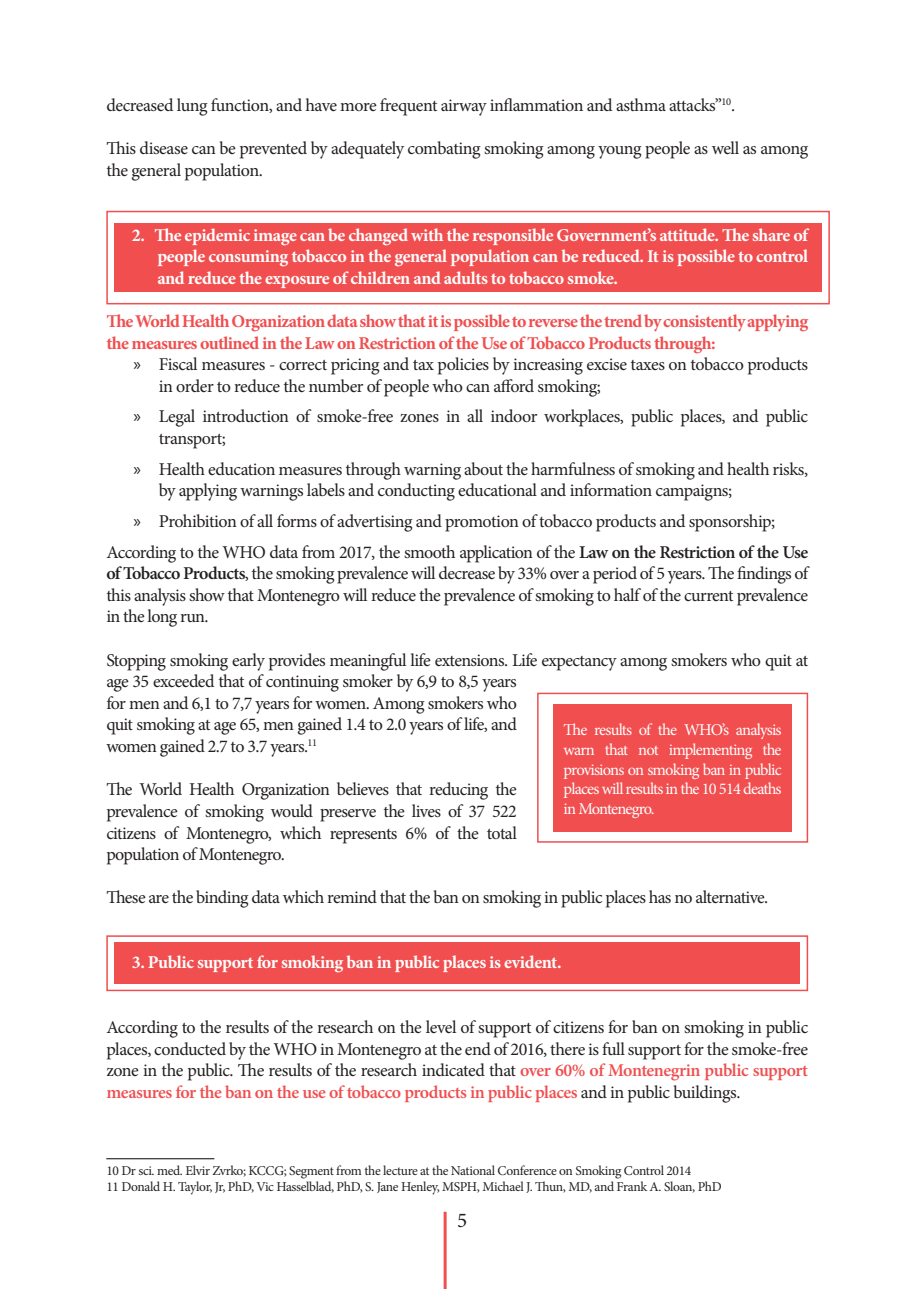
<style>
.page{position:relative;width:906px;height:1289px;background:#fff}
.page>*{position:absolute;margin:0;border:0;box-sizing:border-box;transform-origin:0 0}
.t1{font:21px "Minion Pro";color:#231f20}
.t2{font:18px/21.6px "Minion Pro";letter-spacing:-.035em;color:#231f20}
.t3{font:700 18px/21.6px "Minion Pro";letter-spacing:-.025em;color:#fff;text-align:justify}
.t4{font:700 18px/21.6px "Minion Pro";letter-spacing:-.035em;color:#f04e4f}
.t5{font:16.5px/19.8px "Minion Pro";letter-spacing:-.05em;color:#fff;text-align:justify}
.t6{font:13.5px "Minion Pro";letter-spacing:-.03em;color:#231f20}
.s1{font-family:"Myriad Pro"}
.s2{font-weight:600}
.s3{font-weight:600;color:#f04e4f}
</style>
<div class="page">
<hr style="left:443px;top:1211px;width:3px;height:77px;background:#f04e4f">
<div style="left:114px;top:942px;width:686px;height:41px;background:#f14e4f"></div>
<div style="left:106px;top:935px;width:702px;height:56px;border:2px solid #f04e4f"></div>
<div style="left:115px;top:223px;width:707px;height:68px;background:#f14e4f"></div>
<div style="left:106px;top:211px;width:724px;height:93px;border:2px solid #f04e4f"></div>
<hr style="left:106px;top:1158px;width:108px;height:1px;background:#231f20">
<div style="left:553px;top:704px;width:238px;height:127px;background:#f14e4f"></div>
<div style="left:537px;top:692px;width:271px;height:150px;border:2px solid #f04e4f"></div>
<p class="t2" style="left:106px;top:94px;width:630px">decreased lung function, and have more frequent airway inflammation and asthma attacks”<sup>10</sup>.</p>
<p class="t2" style="left:106px;top:138px;width:703px">This disease can be prevented by adequately combating smoking among young people as well as among the general population.</p>
<p class="t3" style="left:157px;top:224px;width:652px;text-indent:-26px">2. The epidemic image can be changed with the responsible Government’s attitude. The share of people consuming tobacco in the general population can be reduced. It is possible to control and reduce the exposure of children and adults to tobacco smoke.</p>
<p class="t4" style="left:106px;top:310px;width:703px">The World Health Organization data show that it is possible to reverse the trend by consistently applying the measures outlined in the Law on Restriction of the Use of Tobacco Products through:</p>
<p class="t2" style="left:159px;top:354px;width:650px;text-indent:-26px"><span class="s1">»</span> Fiscal measures - correct pricing and tax policies by increasing excise taxes on tobacco products in order to reduce the number of people who can afford smoking;</p>
<p class="t2" style="left:159px;top:406px;width:651px;text-indent:-26px"><span class="s1">»</span> Legal introduction of smoke-free zones in all indoor workplaces, public places, and public transport;</p>
<p class="t2" style="left:159px;top:458px;width:651px;text-indent:-26px"><span class="s1">»</span> Health education measures through warning about the harmfulness of smoking and health risks, by applying warnings labels and conducting educational and information campaigns;</p>
<p class="t2" style="left:133px;top:510px;width:643px"><span class="s1">»</span> Prohibition of all forms of advertising and promotion of tobacco products and sponsorship;</p>
<p class="t2" style="left:106px;top:541px;width:703px;text-align:justify">According to the WHO data from 2017, the smooth application of the <span class="s2">Law on the Restriction of the Use of Tobacco Products</span>, the smoking prevalence will decrease by 33% over a period of 5 years. The findings of this analysis show that Montenegro will reduce the prevalence of smoking to half of the current prevalence in the long run.</p>
<p class="t2" style="left:106px;top:649px;width:703px">Stopping smoking early provides meaningful life extensions. Life expectancy among smokers who quit at age 35 exceeded that of continuing smoker by 6,9 to 8,5 years<br>for men and 6,1 to 7,7 years for women. Among smokers who<br>quit smoking at age 65, men gained 1.4 to 2.0 years of life, and<br>women gained 2.7 to 3.7 years.<sup>11</sup></p>
<p class="t2" style="left:106px;top:778px;width:412px;text-align:justify">The World Health Organization believes that reducing the prevalence of smoking would preserve the lives of 37 522 citizens of Montenegro, which represents 6% of the total population of Montenegro.</p>
<p class="t2" style="left:106px;top:886px;width:663px">These are the binding data which remind that the ban on smoking in public places has no alternative.</p>
<p class="t5" style="left:563px;top:719px;width:219px">The results of the WHO’s analysis warn that not implementing the provisions on smoking ban in public places will results in the 10 514 deaths in Montenegro.</p>
<p class="t3" style="left:132px;top:951px;width:431px">3. Public support for smoking ban in public places is evident.</p>
<p class="t2" style="left:106px;top:1016px;width:703px;text-align:justify">According to the results of the research on the level of support of citizens for ban on smoking in public places, conducted by the WHO in Montenegro at the end of 2016, there is full support for the smoke-free zone in the public. The results of the research indicated that <span class="s3">over 60% of Montenegrin public support measures for the ban on the use of tobacco products in public places</span> and in public buildings.</p>
<p class="t6" style="left:106px;top:1161px;width:586px">10 Dr sci. med. Elvir Zvrko; KCCG; Segment from the lecture at the National Conference on Smoking Control 2014</p>
<p class="t6" style="left:106px;top:1177px;width:617px">11 Donald H. Taylor, Jr, PhD, Vic Hasselblad, PhD, S. Jane Henley, MSPH, Michael J. Thun, MD, and Frank A. Sloan, PhD</p>
<p class="t1" style="left:457px;top:1206px;width:12px">5</p>
</div>
